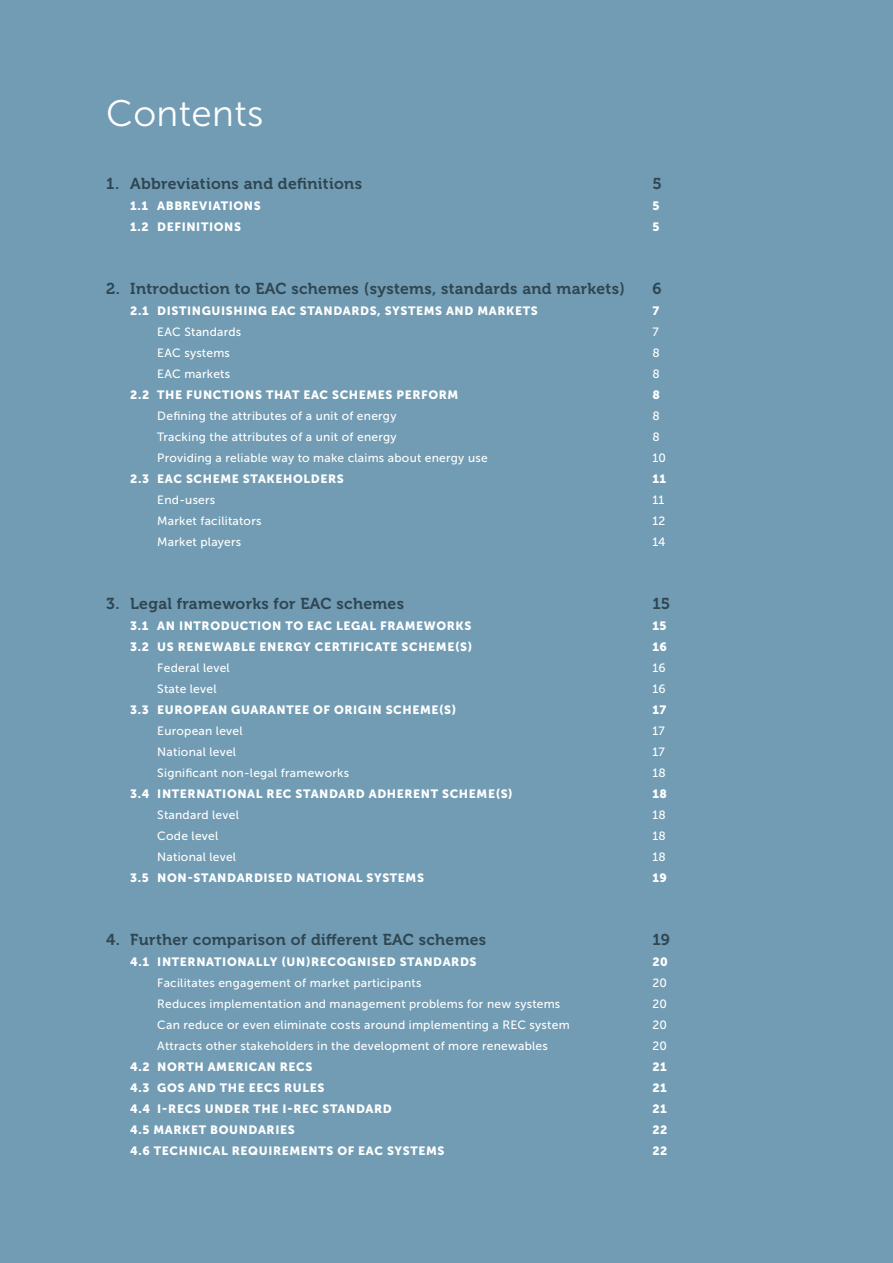
<style>
.page{position:relative;width:893px;height:1263px;background:#729cb3}
.page>*{position:absolute;margin:0;border:0;box-sizing:border-box;transform-origin:0 0}
.t1{font:36.75px "Museo Sans 300";letter-spacing:.01em;color:#fff}
.t2{font:15.75px "Museo 700";letter-spacing:.02em;color:#2e4652}
.t3{font:12px "Museo Sans 500";letter-spacing:.02em;color:#fff}
.t4{font:12px "Museo Sans 900";letter-spacing:.05em;color:#fff}
</style>
<div class="page">
<h1 class="t1" style="left:106px;top:94px;width:158px">Contents</h1>
<h2 class="t2" style="left:106px;top:175px;width:257px">1. Abbreviations and definitions</h2>
<h2 class="t2" style="left:652px;top:175px;width:11px">5</h2>
<p class="t4" style="left:130px;top:199px;width:132px">1.1 ABBREVIATIONS</p>
<p class="t4" style="left:652px;top:199px;width:9px">5</p>
<p class="t4" style="left:130px;top:220px;width:112px">1.2 DEFINITIONS</p>
<p class="t4" style="left:652px;top:220px;width:9px">5</p>
<h2 class="t2" style="left:106px;top:280px;width:520px">2. Introduction to EAC schemes (systems, standards and markets)</h2>
<h2 class="t2" style="left:652px;top:280px;width:11px">6</h2>
<p class="t4" style="left:130px;top:304px;width:409px">2.1 DISTINGUISHING EAC STANDARDS, SYSTEMS AND MARKETS</p>
<p class="t4" style="left:652px;top:304px;width:8px">7</p>
<p class="t3" style="left:157px;top:325px;width:86px">EAC Standards</p>
<p class="t3" style="left:652px;top:325px;width:8px">7</p>
<p class="t3" style="left:157px;top:346px;width:74px">EAC systems</p>
<p class="t3" style="left:652px;top:346px;width:9px">8</p>
<p class="t3" style="left:157px;top:367px;width:74px">EAC markets</p>
<p class="t3" style="left:652px;top:367px;width:9px">8</p>
<p class="t4" style="left:130px;top:388px;width:330px">2.2 THE FUNCTIONS THAT EAC SCHEMES PERFORM</p>
<p class="t4" style="left:652px;top:388px;width:9px">8</p>
<p class="t3" style="left:157px;top:409px;width:241px">Defining the attributes of a unit of energy</p>
<p class="t3" style="left:652px;top:409px;width:9px">8</p>
<p class="t3" style="left:157px;top:430px;width:241px">Tracking the attributes of a unit of energy</p>
<p class="t3" style="left:652px;top:430px;width:9px">8</p>
<p class="t3" style="left:157px;top:451px;width:332px">Providing a reliable way to make claims about energy use</p>
<p class="t3" style="left:652px;top:451px;width:15px">10</p>
<p class="t4" style="left:130px;top:472px;width:215px">2.3 EAC SCHEME STAKEHOLDERS</p>
<p class="t4" style="left:652px;top:472px;width:15px">11</p>
<p class="t3" style="left:157px;top:493px;width:59px">End-users</p>
<p class="t3" style="left:652px;top:493px;width:13px">11</p>
<p class="t3" style="left:157px;top:514px;width:106px">Market facilitators</p>
<p class="t3" style="left:652px;top:514px;width:14px">12</p>
<p class="t3" style="left:157px;top:535px;width:85px">Market players</p>
<p class="t3" style="left:652px;top:535px;width:15px">14</p>
<h2 class="t2" style="left:106px;top:595px;width:299px">3. Legal frameworks for EAC schemes</h2>
<h2 class="t2" style="left:652px;top:595px;width:19px">15</h2>
<p class="t4" style="left:130px;top:619px;width:343px">3.1 AN INTRODUCTION TO EAC LEGAL FRAMEWORKS</p>
<p class="t4" style="left:652px;top:619px;width:16px">15</p>
<p class="t4" style="left:130px;top:640px;width:343px">3.2 US RENEWABLE ENERGY CERTIFICATE SCHEME(S)</p>
<p class="t4" style="left:652px;top:640px;width:16px">16</p>
<p class="t3" style="left:157px;top:661px;width:74px">Federal level</p>
<p class="t3" style="left:652px;top:661px;width:15px">16</p>
<p class="t3" style="left:157px;top:682px;width:61px">State level</p>
<p class="t3" style="left:652px;top:682px;width:15px">16</p>
<p class="t4" style="left:130px;top:703px;width:327px">3.3 EUROPEAN GUARANTEE OF ORIGIN SCHEME(S)</p>
<p class="t4" style="left:652px;top:703px;width:16px">17</p>
<p class="t3" style="left:157px;top:724px;width:87px">European level</p>
<p class="t3" style="left:652px;top:724px;width:14px">17</p>
<p class="t3" style="left:157px;top:745px;width:80px">National level</p>
<p class="t3" style="left:652px;top:745px;width:14px">17</p>
<p class="t3" style="left:157px;top:766px;width:193px">Significant non-legal frameworks</p>
<p class="t3" style="left:652px;top:766px;width:15px">18</p>
<p class="t4" style="left:130px;top:787px;width:384px">3.4 INTERNATIONAL REC STANDARD ADHERENT SCHEME(S)</p>
<p class="t4" style="left:652px;top:787px;width:16px">18</p>
<p class="t3" style="left:157px;top:808px;width:83px">Standard level</p>
<p class="t3" style="left:652px;top:808px;width:15px">18</p>
<p class="t3" style="left:157px;top:829px;width:62px">Code level</p>
<p class="t3" style="left:652px;top:829px;width:15px">18</p>
<p class="t3" style="left:157px;top:850px;width:80px">National level</p>
<p class="t3" style="left:652px;top:850px;width:15px">18</p>
<p class="t4" style="left:130px;top:871px;width:295px">3.5 NON-STANDARDISED NATIONAL SYSTEMS</p>
<p class="t4" style="left:652px;top:871px;width:16px">19</p>
<h2 class="t2" style="left:106px;top:931px;width:381px">4. Further comparison of different EAC schemes</h2>
<h2 class="t2" style="left:652px;top:931px;width:19px">19</h2>
<p class="t4" style="left:130px;top:955px;width:348px">4.1 INTERNATIONALLY (UN)RECOGNISED STANDARDS</p>
<p class="t4" style="left:652px;top:955px;width:17px">20</p>
<p class="t3" style="left:157px;top:976px;width:266px">Facilitates engagement of market participants</p>
<p class="t3" style="left:652px;top:976px;width:16px">20</p>
<p class="t3" style="left:157px;top:997px;width:405px">Reduces implementation and management problems for new systems</p>
<p class="t3" style="left:652px;top:997px;width:16px">20</p>
<p class="t3" style="left:157px;top:1018px;width:414px">Can reduce or even eliminate costs around implementing a REC system</p>
<p class="t3" style="left:652px;top:1018px;width:16px">20</p>
<p class="t3" style="left:157px;top:1039px;width:392px">Attracts other stakeholders in the development of more renewables</p>
<p class="t3" style="left:652px;top:1039px;width:16px">20</p>
<p class="t4" style="left:130px;top:1060px;width:184px">4.2 NORTH AMERICAN RECS</p>
<p class="t4" style="left:652px;top:1060px;width:16px">21</p>
<p class="t4" style="left:130px;top:1081px;width:196px">4.3 GOS AND THE EECS RULES</p>
<p class="t4" style="left:652px;top:1081px;width:16px">21</p>
<p class="t4" style="left:130px;top:1102px;width:263px">4.4 I-RECS UNDER THE I-REC STANDARD</p>
<p class="t4" style="left:652px;top:1102px;width:16px">21</p>
<p class="t4" style="left:130px;top:1123px;width:166px">4.5 MARKET BOUNDARIES</p>
<p class="t4" style="left:652px;top:1123px;width:17px">22</p>
<p class="t4" style="left:130px;top:1144px;width:316px">4.6 TECHNICAL REQUIREMENTS OF EAC SYSTEMS</p>
<p class="t4" style="left:652px;top:1144px;width:17px">22</p>
</div>
